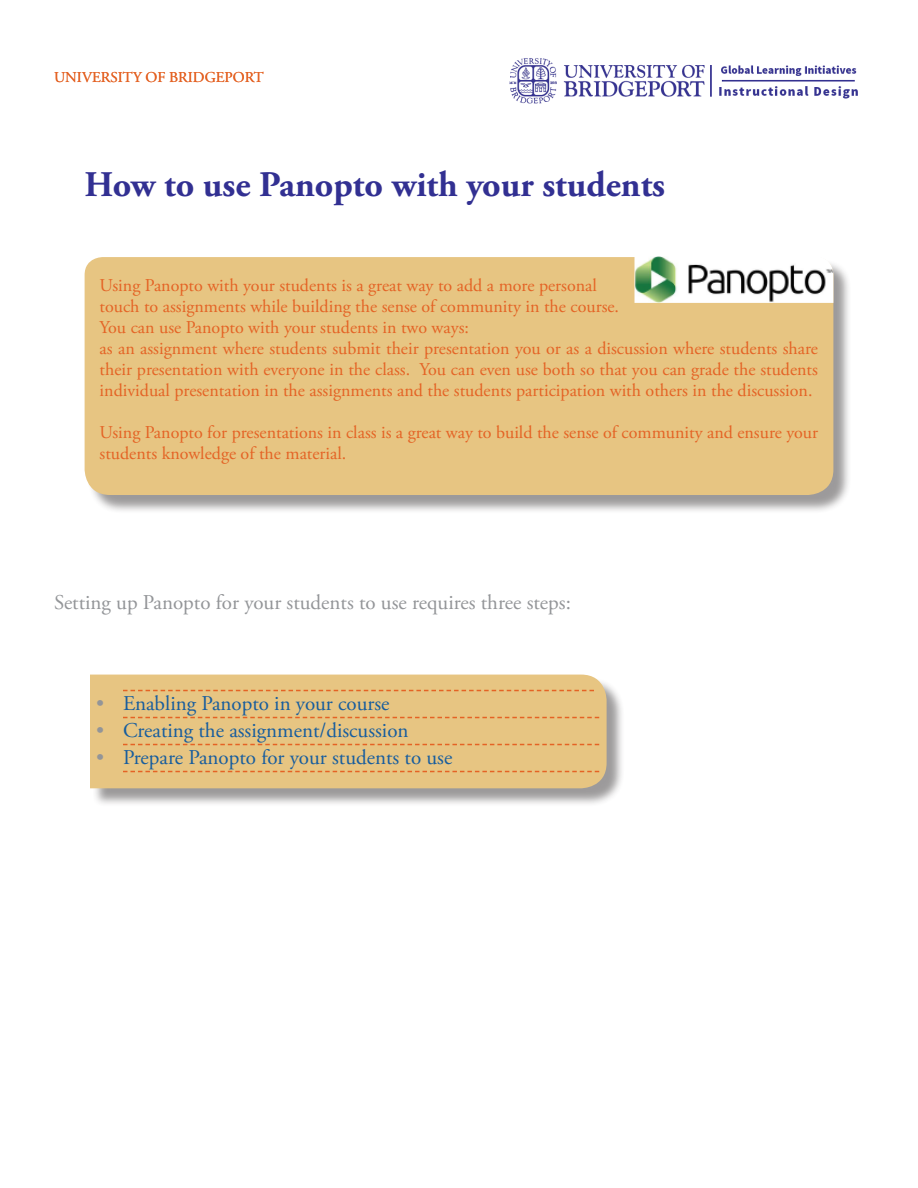
<style>
.page{position:relative;width:918px;height:1188px;background:#fff}
.page>*{position:absolute;margin:0;border:0;box-sizing:border-box;transform-origin:0 0}
.t1{font:700 36px "Adobe Garamond Pro";color:#323092}
.t2{font:21px "Adobe Garamond Pro";color:#175d9e}
.t3{font:21px "Adobe Garamond Pro";color:#939598}
.t4{font:18px/21px "Adobe Garamond Pro";color:#e46325;text-align:justify}
.t5{font:15px "Adobe Garamond Pro";color:#e46325}
.s1{color:#939598}
</style>
<div class="page">
<img style="left:509px;top:58px;width:349px;height:46px">
<div style="left:87px;top:259px;width:765px;height:255px;background:#231f20;opacity:.45"></div>
<div style="left:85px;top:257px;width:748px;height:238px;background:#e7c582"></div>
<img style="left:634px;top:256px;width:199px;height:47px">
<div style="left:92px;top:677px;width:533px;height:130px;background:#231f20;opacity:.45"></div>
<div style="left:90px;top:675px;width:517px;height:113px;background:#e7c582"></div>
<svg style="left:123px;top:690px;width:471px;height:1px"></svg>
<svg style="left:123px;top:717px;width:476px;height:1px"></svg>
<svg style="left:123px;top:744px;width:476px;height:1px"></svg>
<svg style="left:123px;top:771px;width:476px;height:1px"></svg>
<p class="t5" style="left:54px;top:69px;width:211px">UNIVERSITY OF BRIDGEPORT</p>
<p class="t1" style="left:85px;top:164px;width:582px">How to use Panopto with your students</p>
<p class="t4" style="left:100px;top:276px;width:499px">Using Panopto with your students is a great way to add a more personal</p>
<p class="t4" style="left:100px;top:297px;width:521px">touch to assignments while building the sense of community in the course.</p>
<p class="t4" style="left:100px;top:318px;width:371px">You can use Panopto with your students in two ways:</p>
<p class="t4" style="left:100px;top:339px;width:720px">as an assignment where students submit their presentation you or as a discussion where students share their presentation with everyone in the class. You can even use both so that you can grade the students individual presentation in the assignments and the students participation with others in the discussion.</p>
<p class="t4" style="left:100px;top:423px;width:720px">Using Panopto for presentations in class is a great way to build the sense of community and ensure your students knowledge of the material.</p>
<p class="t3" style="left:54px;top:590px;width:518px">Setting up Panopto for your students to use requires three steps:</p>
<p class="t2" style="left:96px;top:691px;width:295px"><span class="s1">•</span> Enabling Panopto in your course</p>
<p class="t2" style="left:96px;top:718px;width:314px"><span class="s1">•</span> Creating the assignment/discussion</p>
<p class="t2" style="left:96px;top:745px;width:358px"><span class="s1">•</span> Prepare Panopto for your students to use</p>
</div>
